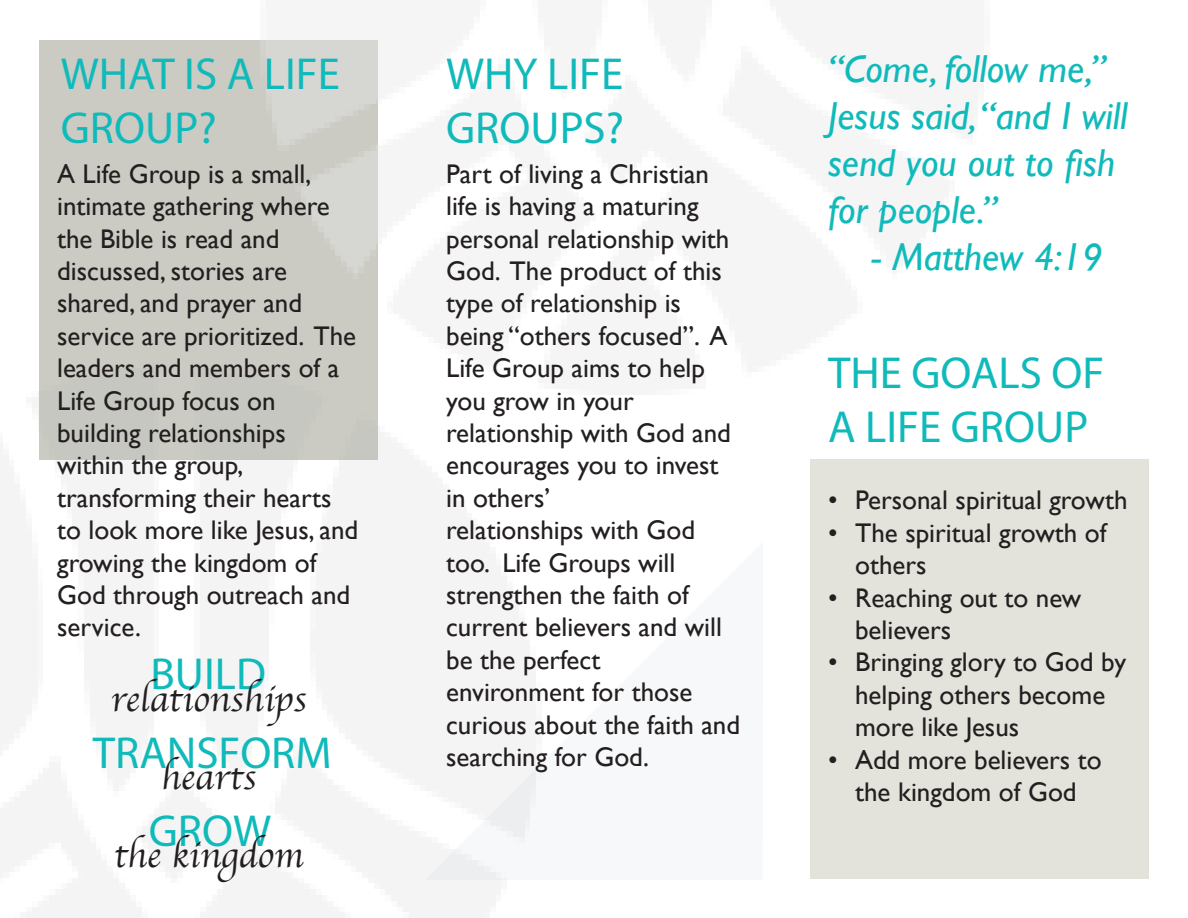
<style>
.page{position:relative;width:1188px;height:918px;background:#fff}
.page>*{position:absolute;margin:0;border:0;box-sizing:border-box;transform-origin:0 0}
.t1{font:45px/54px "Myriad Pro";color:#11baba}
.t2{font:italic 39px/46.8px "Gill Sans";color:#11baba}
.t3{font:37.5px "Apple Chancery";color:#231f20}
.t4{font:27px/32.4px "Gill Sans";color:#231f20}
</style>
<div class="page">
<div style="left:39px;top:40px;width:339px;height:420px;background:#cbcbc3"></div>
<img style="left:261px;top:40px;width:281px;height:354px">
<div style="left:810px;top:459px;width:339px;height:420px;background:#e3e2db"></div>
<p class="t1" style="left:61px;top:46px;width:281px">WHAT IS A LIFE<br>GROUP?</p>
<p class="t4" style="left:57px;top:157px;width:256px">A Life Group is a small,</p>
<p class="t4" style="left:57px;top:190px;width:274px">intimate gathering where the Bible is read and</p>
<p class="t4" style="left:57px;top:255px;width:247px">discussed, stories are shared, and prayer and</p>
<p class="t4" style="left:57px;top:319px;width:301px">service are prioritized. The leaders and members of a<br>Life Group focus on</p>
<p class="t4" style="left:57px;top:417px;width:230px">building relationships</p>
<p class="t4" style="left:57px;top:449px;width:188px">within the group,</p>
<p class="t4" style="left:57px;top:481px;width:303px">transforming their hearts to look more like Jesus, and growing the kingdom of<br>God through outreach and service.</p>
<p class="t1" style="left:151px;top:646px;width:117px">BUILD</p>
<p class="t3" style="left:110px;top:669px;width:198px">relationships</p>
<p class="t3" style="left:161px;top:747px;width:97px">hearts</p>
<p class="t1" style="left:93px;top:725px;width:240px">TRANSFORM</p>
<p class="t1" style="left:149px;top:803px;width:124px">GROW</p>
<p class="t3" style="left:114px;top:825px;width:191px">the kingdom</p>
<p class="t1" style="left:446px;top:46px;width:179px">WHY LIFE<br>GROUPS?</p>
<p class="t4" style="left:446px;top:157px;width:285px">Part of living a Christian life is having a maturing personal relationship with<br>God. The product of this type of relationship is</p>
<p class="t4" style="left:446px;top:319px;width:283px">being “others focused”. A<br>Life Group aims to help you grow in your</p>
<p class="t4" style="left:446px;top:417px;width:286px">relationship with God and encourages you to invest in others’</p>
<p class="t4" style="left:446px;top:514px;width:251px">relationships with God too. Life Groups will strengthen the faith of</p>
<p class="t4" style="left:446px;top:611px;width:277px">current believers and will be the perfect</p>
<p class="t4" style="left:446px;top:676px;width:296px">environment for those curious about the faith and searching for God.</p>
<p class="t2" style="left:828px;top:46px;width:301px">“Come, follow me,”<br>Jesus said, “and I will send you out to fish for people.”</p>
<p class="t2" style="left:872px;top:233px;width:232px">- Matthew 4:19</p>
<p class="t1" style="left:828px;top:346px;width:278px">THE GOALS OF<br>A LIFE GROUP</p>
<p class="t4" style="left:828px;top:484px;width:301px">• Personal spiritual growth</p>
<p class="t4" style="left:855px;top:516px;width:253px;text-indent:-27px">• The spiritual growth of others</p>
<p class="t4" style="left:855px;top:581px;width:228px;text-indent:-27px">• Reaching out to new believers</p>
<p class="t4" style="left:855px;top:646px;width:273px;text-indent:-27px">• Bringing glory to God by helping others become more like Jesus</p>
<p class="t4" style="left:828px;top:743px;width:275px;text-align:center">• Add more believers to the kingdom of God</p>
</div>
